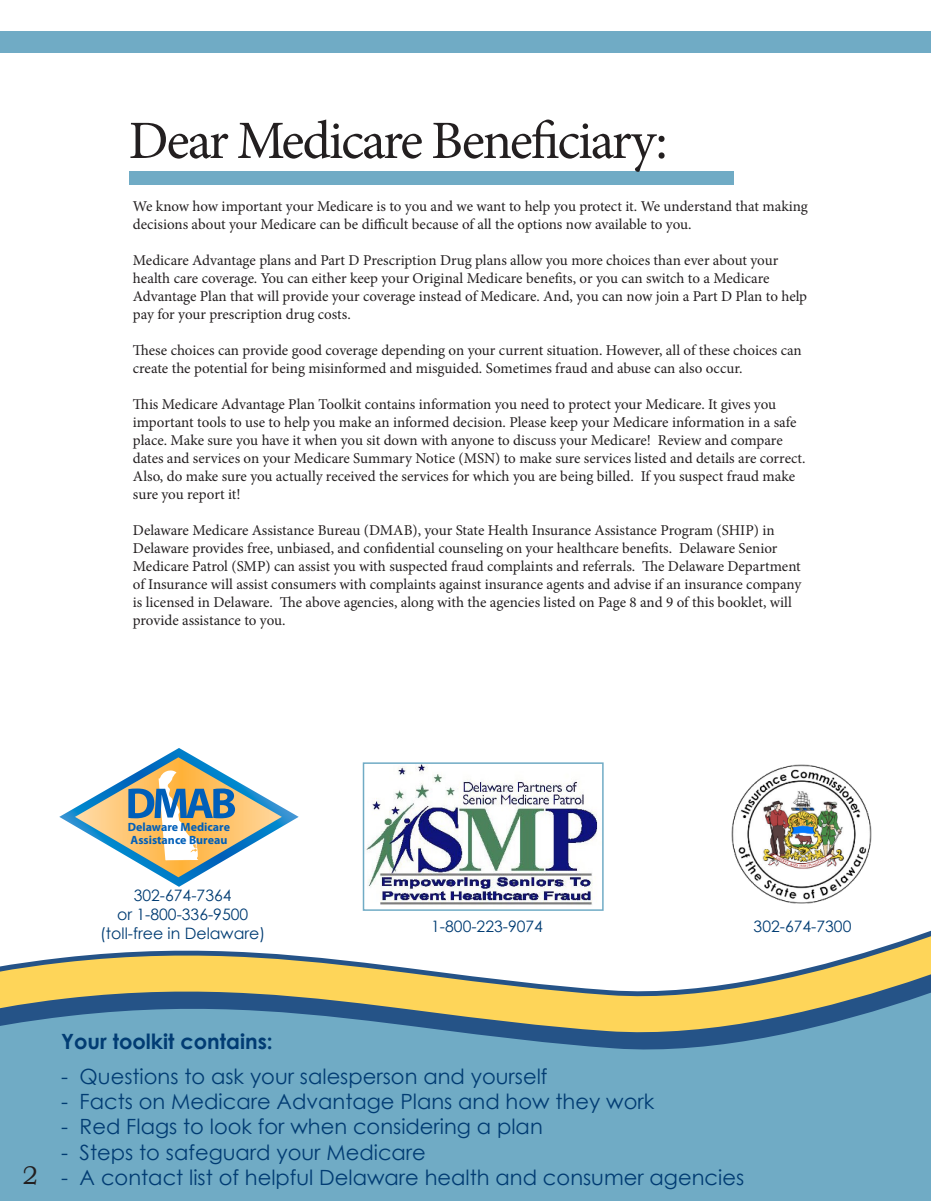
<style>
.page{position:relative;width:931px;height:1201px;background:#fff}
.page>*{position:absolute;margin:0;border:0;box-sizing:border-box;transform-origin:0 0}
.Heading_1___36pt{font:54px "Minion Pro";letter-spacing:-.04em;color:#231f20}
.Heading_1___36pt-2{font:25.5px "Bookman Old Style";color:#231f20}
.t1{font:21px "Century Gothic";color:#013c73}
.t2{font:700 21px "Century Gothic";color:#013c73}
.t3{font:15.75px "Century Gothic";color:#013c73}
.Body___9pt{font:15px/18px "Minion Pro";letter-spacing:-.005em;color:#231f20}
.t4{font:700 12px/12.6px "Myriad Pro";color:#005fb9}
</style>
<div class="page">
<div style="left:130px;top:171px;width:604px;height:13px;background:#70abc5"></div>
<div style="left:0;top:31px;width:930px;height:22px;background:#70abc5"></div>
<div style="left:0;top:1099px;width:930px;height:101px;background:#70abc5"></div>
<svg style="left:0;top:841px;width:930px;height:258px"></svg>
<img style="left:366px;top:765px;width:234px;height:142px">
<div style="left:363px;top:762px;width:240px;height:148px;border:2px solid #70abc5"></div>
<svg style="left:59px;top:748px;width:239px;height:138px"></svg>
<img style="left:731px;top:764px;width:140px;height:139px">
<svg style="left:0;top:1194px;width:8px;height:7px"></svg>
<svg style="left:924px;top:1194px;width:7px;height:7px"></svg>
<p class="Heading_1___36pt" style="left:129px;top:104px;width:540px">Dear Medicare Beneficiary:</p>
<p class="Body___9pt" style="left:133px;top:197px;width:676px">We know how important your Medicare is to you and we want to help you protect it. We understand that making decisions about your Medicare can be difficult because of all the options now available to you.</p>
<p class="Body___9pt" style="left:133px;top:251px;width:646px">Medicare Advantage plans and Part D Prescription Drug plans allow you more choices than ever about your health care coverage. You can either keep your Original Medicare benefits, or you can switch to a Medicare</p>
<p class="Body___9pt" style="left:133px;top:287px;width:675px">Advantage Plan that will provide your coverage instead of Medicare. And, you can now join a Part D Plan to help pay for your prescription drug costs.</p>
<p class="Body___9pt" style="left:133px;top:341px;width:670px">These choices can provide good coverage depending on your current situation. However, all of these choices can create the potential for being misinformed and misguided. Sometimes fraud and abuse can also occur.</p>
<p class="Body___9pt" style="left:133px;top:395px;width:674px">This Medicare Advantage Plan Toolkit contains information you need to protect your Medicare. It gives you important tools to use to help you make an informed decision. Please keep your Medicare information in a safe place. Make sure you have it when you sit down with anyone to discuss your Medicare! Review and compare dates and services on your Medicare Summary Notice (MSN) to make sure services listed and details are correct.<br>Also, do make sure you actually received the services for which you are being billed. If you suspect fraud make sure you report it!</p>
<p class="Body___9pt" style="left:133px;top:521px;width:643px">Delaware Medicare Assistance Bureau (DMAB), your State Health Insurance Assistance Program (SHIP) in</p>
<p class="Body___9pt" style="left:133px;top:539px;width:646px">Delaware provides free, unbiased, and confidential counseling on your healthcare benefits. Delaware Senior</p>
<p class="Body___9pt" style="left:133px;top:557px;width:669px">Medicare Patrol (SMP) can assist you with suspected fraud complaints and referrals. The Delaware Department of Insurance will assist consumers with complaints against insurance agents and advise if an insurance company is licensed in Delaware. The above agencies, along with the agencies listed on Page 8 and 9 of this booklet, will provide assistance to you.</p>
<p class="t4" style="left:128px;top:820px;width:104px">Delaware Medicare<br>Assistance Bureau</p>
<p class="t3" style="left:134px;top:884px;width:99px">302-674-7364</p>
<p class="t3" style="left:117px;top:903px;width:133px">or 1-800-336-9500</p>
<p class="t3" style="left:100px;top:922px;width:167px">(toll-free in Delaware)</p>
<p class="t3" style="left:431px;top:915px;width:113px">1-800-223-9074</p>
<p class="t3" style="left:753px;top:914px;width:99px">302-674-7300</p>
<p class="Heading_1___36pt-2" style="left:23px;top:1158px;width:17px">2</p>
<p class="t2" style="left:61px;top:1025px;width:213px">Your toolkit contains:</p>
<p class="t1" style="left:61px;top:1061px;width:488px">- Questions to ask your salesperson and yourself</p>
<p class="t1" style="left:61px;top:1086px;width:594px">- Facts on Medicare Advantage Plans and how they work</p>
<p class="t1" style="left:61px;top:1112px;width:483px">- Red Flags to look for when considering a plan</p>
<p class="t1" style="left:61px;top:1137px;width:366px">- Steps to safeguard your Medicare</p>
<p class="t1" style="left:61px;top:1162px;width:684px">- A contact list of helpful Delaware health and consumer agencies</p>
</div>
